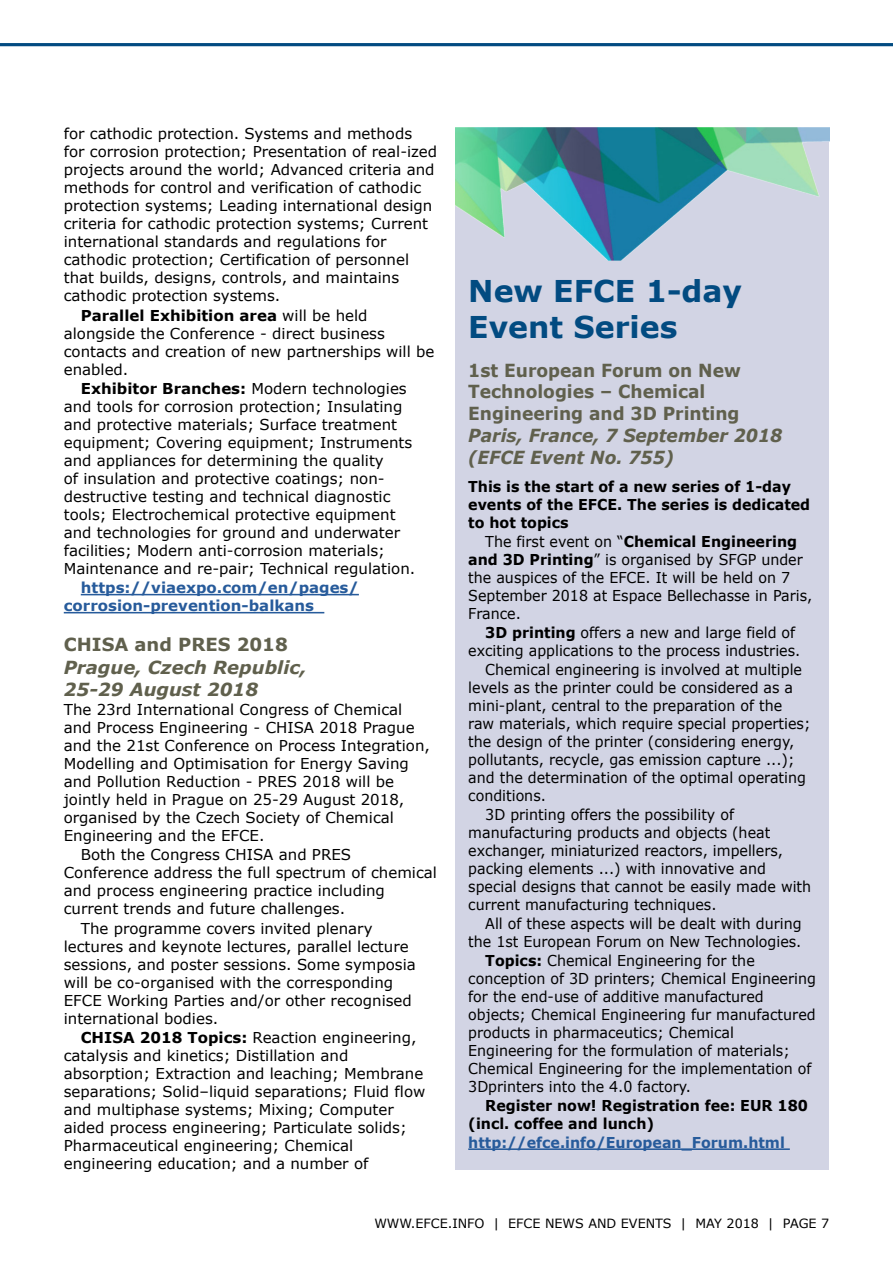
<style>
.page{position:relative;width:893px;height:1263px;background:#fff}
.page>*{position:absolute;margin:0;border:0;box-sizing:border-box;transform-origin:0 0}
.body{font:700 30px/36px "Verdana";color:#024b81}
.Event_head{font:700 18px/21.6px "Verdana";color:#60604d;scale:.95 1}
.Event_location_date{font:italic 700 18px/21.6px "Verdana";color:#60604d;scale:.95 1}
.Event_location_date-2{font:italic 700 18px/21.6px "Verdana";color:#60604d}
.Event_head-2{font:700 18px "Verdana";color:#60604d}
.body-2{font:15px/18px "Verdana";color:#000}
.body-3{font:15px/18px "Verdana";color:#000;scale:.95 1}
.body-4{font:700 15px/18px "Verdana";color:#000;scale:.95 1}
.body-5{font:700 15px/18px "Verdana";color:#275b9b}
.body-6{font:700 15px "Verdana";color:#275b9b;scale:.95 1}
.t1{font:12.75px "Verdana";color:#000}
.s1{font-weight:700}
</style>
<div class="page">
<hr style="left:0;top:43px;width:893px;height:3px;background:#024b81">
<div style="left:455px;top:128px;width:374px;height:1041px;background:#d2d4e4"></div>
<hr style="left:468px;top:1148px;width:322px;height:2px;background:#275b9b">
<hr style="left:81px;top:594px;width:278px;height:1px;background:#275b9b">
<hr style="left:64px;top:612px;width:260px;height:1px;background:#275b9b">
<img style="left:455px;top:128px;width:374px;height:133px">
<p class="body-2" style="left:64px;top:124px;width:375px">for cathodic protection. Systems and methods<br>for corrosion protection; Presentation of real-ized projects around the world; Advanced criteria and methods for control and verification of cathodic protection systems; Leading international design criteria for cathodic protection systems; Current international standards and regulations for cathodic protection; Certification of personnel that builds, designs, controls, and maintains cathodic protection systems.</p>
<p class="body-2" style="left:64px;top:306px;width:372px;text-indent:17px"><span class="s1">Parallel Exhibition area</span> will be held alongside the Conference - direct business contacts and creation of new partnerships will be enabled.</p>
<p class="body-2" style="left:64px;top:379px;width:353px;text-indent:17px"><span class="s1">Exhibitor Branches:</span> Modern technologies and tools for corrosion protection; Insulating and protective materials; Surface treatment equipment; Covering equipment; Instruments and appliances for determining the quality<br>of insulation and protective coatings; non&shy;destructive testing and technical diagnostic tools; Electrochemical protective equipment and technologies for ground and underwater facilities; Modern anti-corrosion materials; Maintenance and re-pair; Technical regulation.</p>
<p class="body-5" style="left:64px;top:579px;width:297px;text-indent:17px">https://viaexpo.com/en/pages/ corrosion-prevention-balkans</p>
<p class="Event_head-2" style="left:64px;top:632px;width:226px">CHISA and PRES 2018</p>
<p class="Event_location_date-2" style="left:64px;top:656px;width:244px">Prague, Czech Republic,<br>25-29 August 2018</p>
<p class="body-2" style="left:64px;top:700px;width:368px">The 23rd International Congress of Chemical and Process Engineering - CHISA 2018 Prague and the 21st Conference on Process Integration, Modelling and Optimisation for Energy Saving and Pollution Reduction - PRES 2018 will be jointly held in Prague on 25-29 August 2018, organised by the Czech Society of Chemical Engineering and the EFCE.</p>
<p class="body-2" style="left:64px;top:846px;width:375px;text-indent:17px">Both the Congress CHISA and PRES Conference address the full spectrum of chemical and process engineering practice including current trends and future challenges.</p>
<p class="body-2" style="left:64px;top:919px;width:354px;text-indent:17px">The programme covers invited plenary lectures and keynote lectures, parallel lecture sessions, and poster sessions. Some symposia will be co-organised with the corresponding EFCE Working Parties and/or other recognised international bodies.</p>
<p class="body-2" style="left:64px;top:1028px;width:363px;text-indent:17px"><span class="s1">CHISA 2018 Topics:</span> Reaction engineering, catalysis and kinetics; Distillation and absorption; Extraction and leaching; Membrane separations; Solid–liquid separations; Fluid flow and multiphase systems; Mixing; Computer aided process engineering; Particulate solids; Pharmaceutical engineering; Chemical engineering education; and a number of</p>
<p class="body" style="left:468px;top:272px;width:275px">New EFCE 1-day<br>Event Series</p>
<p class="Event_head" style="left:468px;top:359px;width:288px">1st European Forum on New<br>Technologies – Chemical<br>Engineering and 3D Printing</p>
<p class="Event_location_date" style="left:468px;top:425px;width:332px">Paris, France, 7 September 2018 (EFCE Event No. 755)</p>
<p class="body-4" style="left:468px;top:477px;width:361px">This is the start of a new series of 1-day events of the EFCE. The series is dedicated to hot topics</p>
<p class="body-3" style="left:468px;top:532px;width:364px;text-indent:17px">The first event on “<span class="s1">Chemical Engineering and 3D Printing</span>” is organised by SFGP under the auspices of the EFCE. It will be held on 7<br>September 2018 at Espace Bellechasse in Paris, France.</p>
<p class="body-3" style="left:468px;top:623px;width:351px;text-indent:17px"><span class="s1">3D printing</span> offers a new and large field of exciting applications to the process industries.</p>
<p class="body-3" style="left:468px;top:660px;width:362px;text-indent:17px">Chemical engineering is involved at multiple levels as the printer could be considered as a mini-plant, central to the preparation of the raw materials, which require special properties; the design of the printer (considering energy, pollutants, recycle, gas emission capture ...); and the determination of the optimal operating conditions.</p>
<p class="body-3" style="left:468px;top:805px;width:362px;text-indent:17px">3D printing offers the possibility of manufacturing products and objects (heat exchanger, miniaturized reactors, impellers, packing elements ...) with innovative and special designs that cannot be easily made with current manufacturing techniques.</p>
<p class="body-3" style="left:468px;top:914px;width:352px;text-align:right">All of these aspects will be dealt with during the 1st European Forum on New Technologies.</p>
<p class="body-3" style="left:468px;top:951px;width:367px;text-indent:17px"><span class="s1">Topics:</span> Chemical Engineering for the conception of 3D printers; Chemical Engineering for the end-use of additive manufactured objects; Chemical Engineering fur manufactured products in pharmaceutics; Chemical Engineering for the formulation of materials; Chemical Engineering for the implementation of 3Dprinters into the 4.0 factory.</p>
<p class="body-4" style="left:468px;top:1096px;width:359px;text-indent:17px">Register now! Registration fee: EUR 180 (incl. coffee and lunch)</p>
<p class="body-6" style="left:468px;top:1132px;width:335px">http://efce.info/European_Forum.html</p>
<p class="t1" style="left:374px;top:1215px;width:456px">WWW.EFCE.INFO | EFCE NEWS AND EVENTS | MAY 2018 | PAGE 7</p>
</div>
